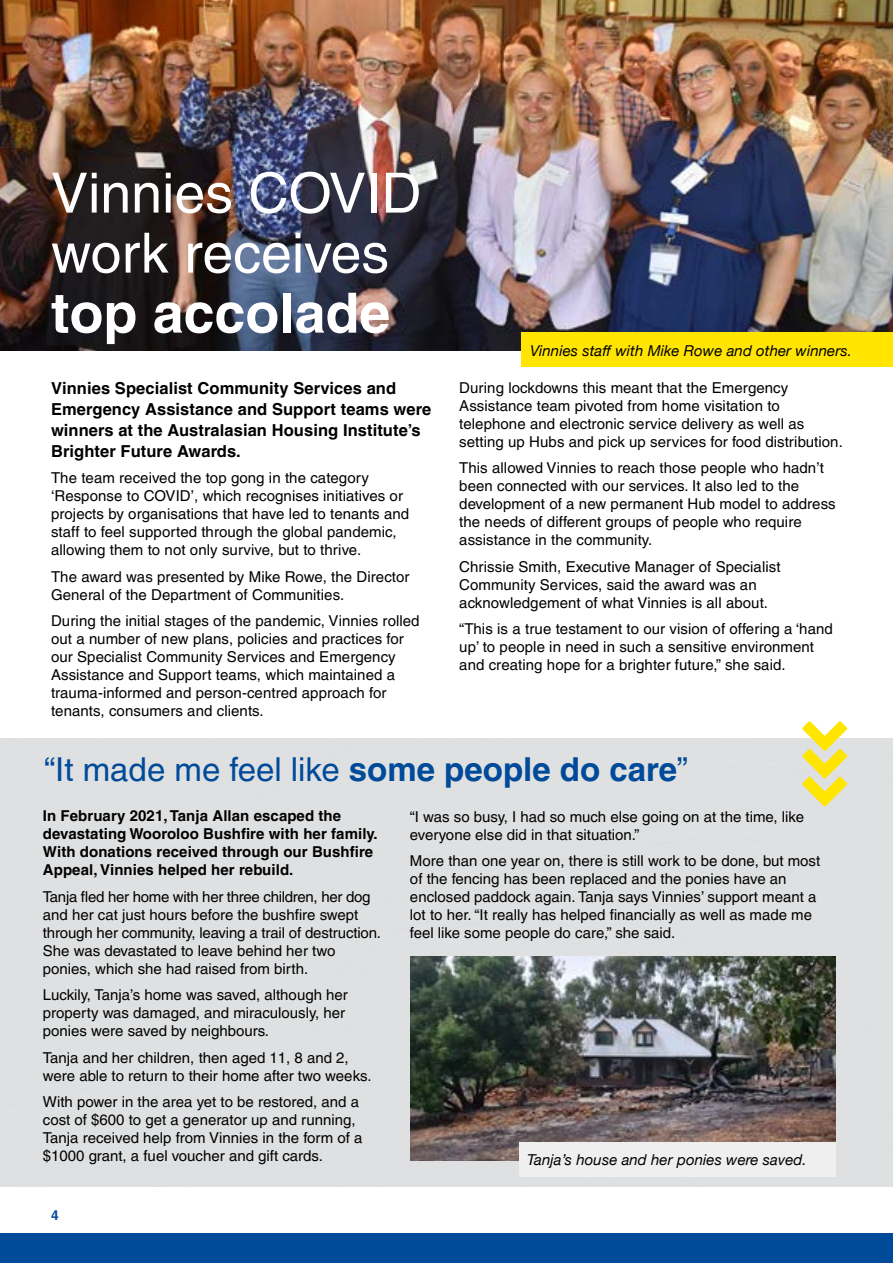
<style>
.page{position:relative;width:893px;height:1263px;background:#fff}
.page>*{position:absolute;margin:0;border:0;box-sizing:border-box;transform-origin:0 0}
.t1{font:55.5px/60px "Helvetica LT Pro";color:#fff}
.t2{font:700 55.5px "Helvetica LT Pro";color:#fff}
.t3{font:33px "Helvetica LT Pro";color:#004a9a}
.t4{font:700 16.5px/21px "Helvetica LT Pro";letter-spacing:.005em;color:#000}
.t5{font:15px/18px "Helvetica LT Pro";letter-spacing:.005em;color:#000}
.t6{font:700 15px/18px "Helvetica LT Pro";letter-spacing:.005em;color:#000}
.t7{font:italic 15px "Helvetica Neue";letter-spacing:.005em;color:#000}
.t8{font:700 13.5px "Helvetica LT Pro";color:#004a9a}
.s1{font-weight:700}
</style>
<div class="page">
<div style="left:0;top:1233px;width:893px;height:30px;background:#004a9a"></div>
<img style="left:0;top:0;width:893px;height:351px">
<div style="left:522px;top:333px;width:371px;height:34px;background:#ffe500"></div>
<div style="left:0;top:809px;width:893px;height:16px;background:#dfe0e1"></div>
<div style="left:0;top:825px;width:893px;height:11px;background:#dfe0e1"></div>
<div style="left:0;top:836px;width:893px;height:27px;background:#dfe0e1"></div>
<div style="left:0;top:863px;width:893px;height:19px;background:#dfe0e1"></div>
<div style="left:0;top:882px;width:893px;height:12px;background:#dfe0e1"></div>
<div style="left:0;top:894px;width:893px;height:18px;background:#dfe0e1"></div>
<div style="left:0;top:912px;width:893px;height:7px;background:#dfe0e1"></div>
<div style="left:0;top:919px;width:893px;height:25px;background:#dfe0e1"></div>
<div style="left:0;top:944px;width:893px;height:45px;background:#dfe0e1"></div>
<div style="left:0;top:989px;width:893px;height:24px;background:#dfe0e1"></div>
<div style="left:0;top:1013px;width:893px;height:41px;background:#dfe0e1"></div>
<div style="left:0;top:1054px;width:893px;height:35px;background:#dfe0e1"></div>
<div style="left:0;top:1089px;width:893px;height:29px;background:#dfe0e1"></div>
<div style="left:0;top:1118px;width:893px;height:35px;background:#dfe0e1"></div>
<div style="left:0;top:1153px;width:893px;height:33px;background:#dfe0e1"></div>
<img style="left:410px;top:957px;width:425px;height:203px">
<div style="left:519px;top:1142px;width:316px;height:34px;background:#f0eff0"></div>
<svg style="left:0;top:721px;width:893px;height:85px"></svg>
<h1 class="t1" style="left:51px;top:163px;width:372px">Vinnies COVID work receives</h1>
<h1 class="t2" style="left:51px;top:279px;width:341px">top accolade</h1>
<p class="t4" style="left:51px;top:377px;width:382px">Vinnies Specialist Community Services and Emergency Assistance and Support teams were winners at the Australasian Housing Institute’s Brighter Future Awards.</p>
<p class="t5" style="left:51px;top:469px;width:360px">The team received the top gong in the category ‘Response to COVID’, which recognises initiatives or projects by organisations that have led to tenants and staff to feel supported through the global pandemic, allowing them to not only survive, but to thrive.</p>
<p class="t5" style="left:51px;top:567px;width:360px">The award was presented by Mike Rowe, the Director<br>General of the Department of Communities.</p>
<p class="t5" style="left:51px;top:612px;width:370px">During the initial stages of the pandemic, Vinnies rolled out a number of new plans, policies and practices for our Specialist Community Services and Emergency Assistance and Support teams, which maintained a trauma-informed and person-centred approach for tenants, consumers and clients.</p>
<p class="t7" style="left:530px;top:341px;width:323px">Vinnies staff with Mike Rowe and other winners.</p>
<p class="t5" style="left:459px;top:378px;width:385px">During lockdowns this meant that the Emergency Assistance team pivoted from home visitation to telephone and electronic service delivery as well as setting up Hubs and pick up services for food distribution.</p>
<p class="t5" style="left:459px;top:459px;width:378px">This allowed Vinnies to reach those people who hadn’t been connected with our services. It also led to the development of a new permanent Hub model to address the needs of different groups of people who require assistance in the community.</p>
<p class="t5" style="left:459px;top:557px;width:323px">Chrissie Smith, Executive Manager of Specialist<br>Community Services, said the award was an acknowledgement of what Vinnies is all about.</p>
<p class="t5" style="left:459px;top:620px;width:375px">“This is a true testament to our vision of offering a ‘hand up’ to people in need in such a sensitive environment and creating hope for a brighter future,” she said.</p>
<h2 class="t3" style="left:44px;top:750px;width:645px">“It made me feel like <span class="s1">some people do care</span>”</h2>
<p class="t6" style="left:43px;top:807px;width:336px">In February 2021, Tanja Allan escaped the devastating Wooroloo Bushfire with her family.<br>With donations received through our Bushfire Appeal, Vinnies helped her rebuild.</p>
<p class="t5" style="left:43px;top:887px;width:340px">Tanja fled her home with her three children, her dog and her cat just hours before the bushfire swept through her community, leaving a trail of destruction.<br>She was devastated to leave behind her two ponies, which she had raised from birth.</p>
<p class="t5" style="left:43px;top:986px;width:306px">Luckily, Tanja’s home was saved, although her property was damaged, and miraculously, her ponies were saved by neighbours.</p>
<p class="t5" style="left:43px;top:1048px;width:330px">Tanja and her children, then aged 11, 8 and 2, were able to return to their home after two weeks.</p>
<p class="t5" style="left:43px;top:1093px;width:321px">With power in the area yet to be restored, and a cost of $600 to get a generator up and running, Tanja received help from Vinnies in the form of a $1000 grant, a fuel voucher and gift cards.</p>
<p class="t5" style="left:410px;top:807px;width:396px">“I was so busy, I had so much else going on at the time, like everyone else did in that situation.”</p>
<p class="t5" style="left:410px;top:852px;width:412px">More than one year on, there is still work to be done, but most of the fencing has been replaced and the ponies have an enclosed paddock again. Tanja says Vinnies’ support meant a lot to her. “It really has helped financially as well as made me feel like some people do care,” she said.</p>
<p class="t7" style="left:527px;top:1150px;width:281px">Tanja’s house and her ponies were saved.</p>
<p class="t8" style="left:51px;top:1207px;width:9px">4</p>
</div>
